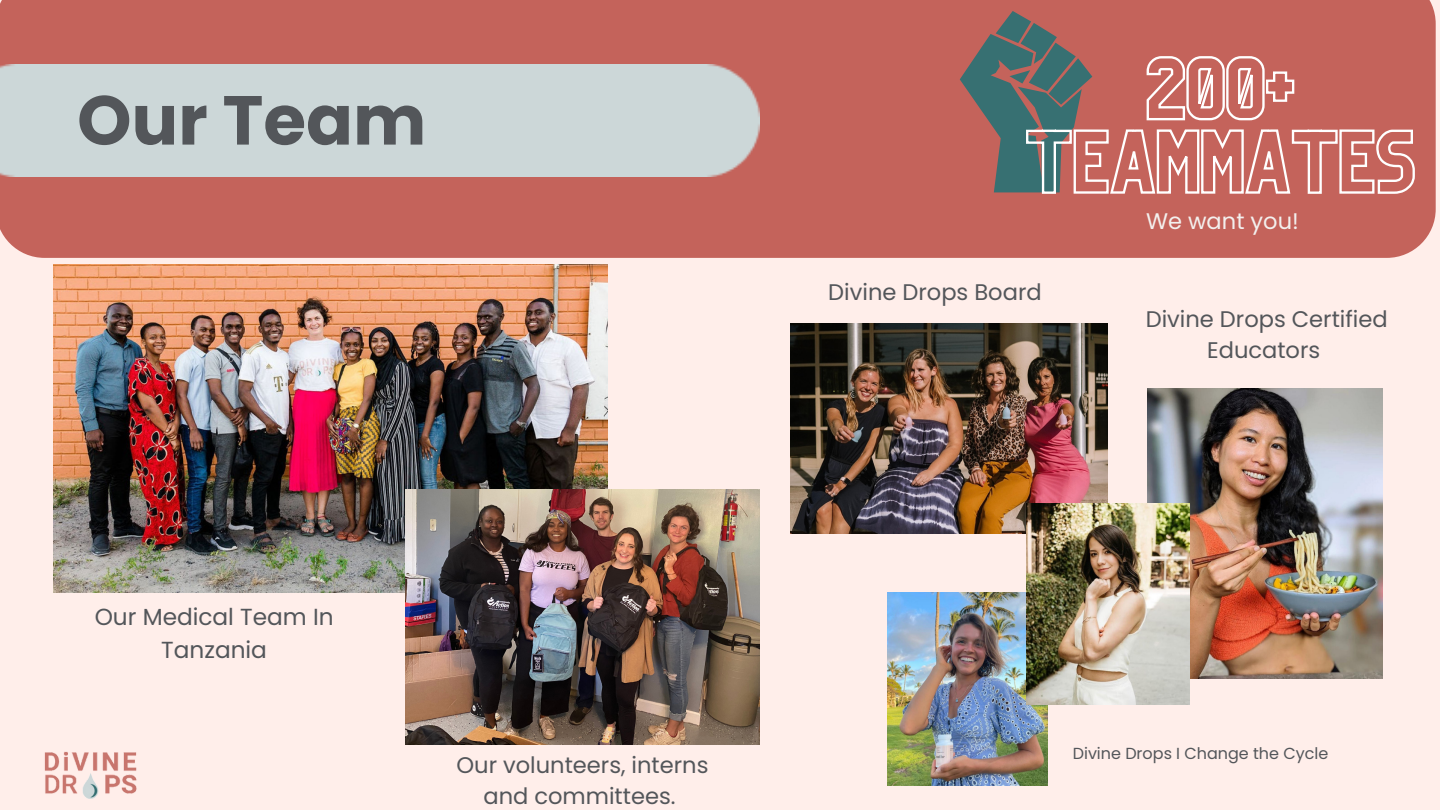
<style>
.page{position:relative;width:1440px;height:810px;background:#ffeeea}
.page>*{position:absolute;margin:0;border:0;box-sizing:border-box;transform-origin:0 0}
.t1{font:700 69.2px "Poppins";color:#53565a}
.t2{font:23.2px/32.1px "Poppins";color:#53565a;text-align:center}
.t3{font:22.6px/31.2px "Poppins";color:#53565a;text-align:center}
.t4{font:22.6px "Poppins";color:#f3f0ee}
.t5{font:16px "Poppins";color:#53565a}
</style>
<div class="page">
<div style="left:0;top:0;width:1436px;height:258px;background:#c4635b"></div>
<div style="left:0;top:64px;width:760px;height:113px;background:#ccd7d8"></div>
<img style="left:53px;top:265px;width:554px;height:327px">
<img style="left:791px;top:324px;width:317px;height:210px">
<img style="left:1147px;top:389px;width:236px;height:289px">
<img style="left:888px;top:592px;width:159px;height:193px">
<img style="left:1026px;top:504px;width:164px;height:201px">
<img style="left:405px;top:490px;width:354px;height:255px">
<img style="left:44px;top:751px;width:93px;height:48px">
<svg style="left:960px;top:11px;width:456px;height:184px;background:#b4726c"></svg>
<p class="t1" style="left:77px;top:72px;width:351px">Our Team</p>
<p class="t2" style="left:95px;top:601px;width:240px">Our Medical Team In<br>Tanzania</p>
<p class="t3" style="left:457px;top:750px;width:254px">Our volunteers, interns and committees.</p>
<p class="t3" style="left:828px;top:277px;width:215px">Divine Drops Board</p>
<p class="t4" style="left:1146px;top:205px;width:154px">We want you!</p>
<p class="t3" style="left:1146px;top:304px;width:244px">Divine Drops Certified<br>Educators</p>
<p class="t5" style="left:1073px;top:743px;width:257px">Divine Drops I Change the Cycle</p>
</div>
